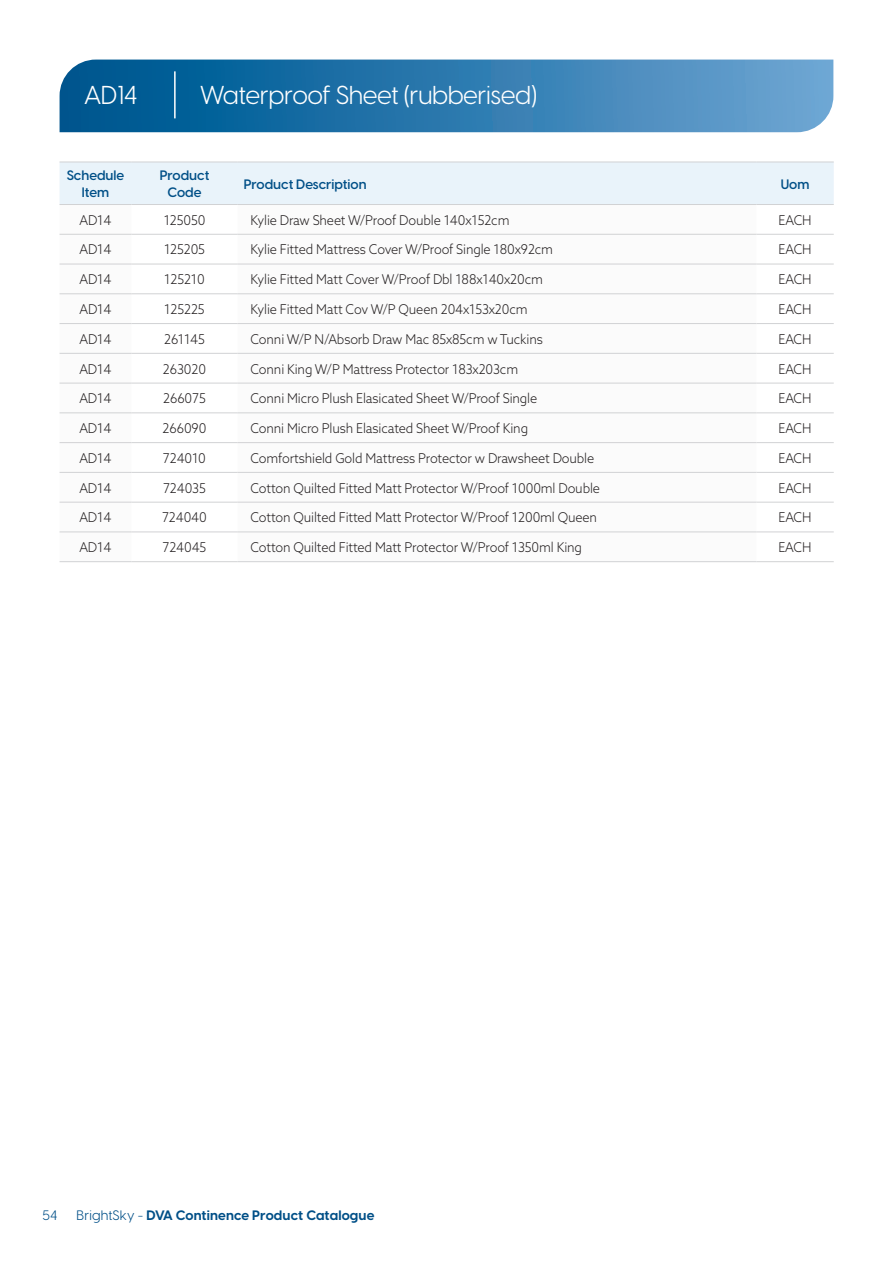
<style>
.page{position:relative;width:893px;height:1263px;background:#fff}
.page>*{position:absolute;margin:0;border:0;box-sizing:border-box;transform-origin:0 0}
.t1{font:25.5px "Visby CF";letter-spacing:-.02em;color:#fff}
.t2{font:300 13.5px "Azo Sans";letter-spacing:-.01em;color:#231f20;scale:.94 1}
.t3{font:600 13.5px/16.5px "Visby CF";color:#004f87;text-align:center}
.t4{font:700 13.5px "Visby CF";letter-spacing:.01em;color:#004f87}
.t5{font:13.5px "Visby CF";color:#004f87}
.s1{font-weight:400}
</style>
<div class="page">
<div style="left:60px;top:163px;width:774px;height:41px;background:#e9f3fa"></div>
<svg style="left:60px;top:233px;width:696px;height:299px"></svg>
<hr style="left:60px;top:162px;width:71px;height:1px;background:#d1d2d4">
<hr style="left:131px;top:162px;width:107px;height:1px;background:#d1d2d4">
<hr style="left:238px;top:162px;width:518px;height:1px;background:#d1d2d4">
<hr style="left:756px;top:162px;width:78px;height:1px;background:#d1d2d4">
<hr style="left:60px;top:204px;width:71px;height:1px;background:#d1d2d4">
<hr style="left:131px;top:204px;width:107px;height:1px;background:#d1d2d4">
<hr style="left:238px;top:204px;width:518px;height:1px;background:#d1d2d4">
<hr style="left:756px;top:204px;width:78px;height:1px;background:#d1d2d4">
<hr style="left:60px;top:234px;width:71px;height:1px;background:#d1d2d4">
<hr style="left:131px;top:234px;width:107px;height:1px;background:#d1d2d4">
<hr style="left:238px;top:234px;width:518px;height:1px;background:#d1d2d4">
<hr style="left:756px;top:234px;width:78px;height:1px;background:#d1d2d4">
<hr style="left:60px;top:264px;width:71px;height:1px;background:#d1d2d4">
<hr style="left:131px;top:264px;width:107px;height:1px;background:#d1d2d4">
<hr style="left:238px;top:264px;width:518px;height:1px;background:#d1d2d4">
<hr style="left:756px;top:264px;width:78px;height:1px;background:#d1d2d4">
<hr style="left:60px;top:293px;width:71px;height:1px;background:#d1d2d4">
<hr style="left:131px;top:293px;width:107px;height:1px;background:#d1d2d4">
<hr style="left:238px;top:293px;width:518px;height:1px;background:#d1d2d4">
<hr style="left:756px;top:293px;width:78px;height:1px;background:#d1d2d4">
<hr style="left:60px;top:323px;width:71px;height:1px;background:#d1d2d4">
<hr style="left:131px;top:323px;width:107px;height:1px;background:#d1d2d4">
<hr style="left:238px;top:323px;width:518px;height:1px;background:#d1d2d4">
<hr style="left:756px;top:323px;width:78px;height:1px;background:#d1d2d4">
<hr style="left:60px;top:353px;width:71px;height:1px;background:#d1d2d4">
<hr style="left:131px;top:353px;width:107px;height:1px;background:#d1d2d4">
<hr style="left:238px;top:353px;width:518px;height:1px;background:#d1d2d4">
<hr style="left:756px;top:353px;width:78px;height:1px;background:#d1d2d4">
<hr style="left:60px;top:383px;width:71px;height:1px;background:#d1d2d4">
<hr style="left:131px;top:383px;width:107px;height:1px;background:#d1d2d4">
<hr style="left:238px;top:383px;width:518px;height:1px;background:#d1d2d4">
<hr style="left:756px;top:383px;width:78px;height:1px;background:#d1d2d4">
<hr style="left:60px;top:412px;width:71px;height:1px;background:#d1d2d4">
<hr style="left:131px;top:412px;width:107px;height:1px;background:#d1d2d4">
<hr style="left:238px;top:412px;width:518px;height:1px;background:#d1d2d4">
<hr style="left:756px;top:412px;width:78px;height:1px;background:#d1d2d4">
<hr style="left:60px;top:442px;width:71px;height:1px;background:#d1d2d4">
<hr style="left:131px;top:442px;width:107px;height:1px;background:#d1d2d4">
<hr style="left:238px;top:442px;width:518px;height:1px;background:#d1d2d4">
<hr style="left:756px;top:442px;width:78px;height:1px;background:#d1d2d4">
<hr style="left:60px;top:472px;width:71px;height:1px;background:#d1d2d4">
<hr style="left:131px;top:472px;width:107px;height:1px;background:#d1d2d4">
<hr style="left:238px;top:472px;width:518px;height:1px;background:#d1d2d4">
<hr style="left:756px;top:472px;width:78px;height:1px;background:#d1d2d4">
<hr style="left:60px;top:502px;width:71px;height:1px;background:#d1d2d4">
<hr style="left:131px;top:502px;width:107px;height:1px;background:#d1d2d4">
<hr style="left:238px;top:502px;width:518px;height:1px;background:#d1d2d4">
<hr style="left:756px;top:502px;width:78px;height:1px;background:#d1d2d4">
<hr style="left:60px;top:532px;width:71px;height:1px;background:#d1d2d4">
<hr style="left:131px;top:532px;width:107px;height:1px;background:#d1d2d4">
<hr style="left:238px;top:532px;width:518px;height:1px;background:#d1d2d4">
<hr style="left:756px;top:532px;width:78px;height:1px;background:#d1d2d4">
<hr style="left:60px;top:561px;width:71px;height:1px;background:#d1d2d4">
<hr style="left:131px;top:561px;width:107px;height:1px;background:#d1d2d4">
<hr style="left:238px;top:561px;width:518px;height:1px;background:#d1d2d4">
<hr style="left:756px;top:561px;width:78px;height:1px;background:#d1d2d4">
<svg style="left:60px;top:60px;width:773px;height:72px;background:#307baf"></svg>
<hr style="left:174px;top:71px;width:2px;height:47px;background:#fff">
<h1 class="t1" style="left:84px;top:80px;width:55px">AD14</h1>
<h1 class="t1" style="left:200px;top:80px;width:339px">Waterproof Sheet (rubberised)</h1>
<p class="t3" style="left:67px;top:167px;width:59px">Schedule<br>Item</p>
<p class="t3" style="left:160px;top:167px;width:51px">Product<br>Code</p>
<p class="t3" style="left:244px;top:176px;width:124px">Product Description</p>
<p class="t3" style="left:781px;top:176px;width:30px">Uom</p>
<p class="t2" style="left:79px;top:211px;width:36px">AD14</p>
<p class="t2" style="left:164px;top:211px;width:46px">125050</p>
<p class="t2" style="left:250px;top:211px;width:277px">Kylie Draw Sheet W/Proof Double 140x152cm</p>
<p class="t2" style="left:779px;top:211px;width:37px">EACH</p>
<p class="t2" style="left:79px;top:241px;width:36px">AD14</p>
<p class="t2" style="left:164px;top:241px;width:45px">125205</p>
<p class="t2" style="left:250px;top:241px;width:324px">Kylie Fitted Mattress Cover W/Proof Single 180x92cm</p>
<p class="t2" style="left:779px;top:241px;width:37px">EACH</p>
<p class="t2" style="left:79px;top:271px;width:36px">AD14</p>
<p class="t2" style="left:164px;top:271px;width:45px">125210</p>
<p class="t2" style="left:250px;top:271px;width:313px">Kylie Fitted Matt Cover W/Proof Dbl 188x140x20cm</p>
<p class="t2" style="left:779px;top:271px;width:37px">EACH</p>
<p class="t2" style="left:79px;top:300px;width:36px">AD14</p>
<p class="t2" style="left:164px;top:300px;width:45px">125225</p>
<p class="t2" style="left:250px;top:300px;width:296px">Kylie Fitted Matt Cov W/P Queen 204x153x20cm</p>
<p class="t2" style="left:779px;top:300px;width:37px">EACH</p>
<p class="t2" style="left:79px;top:330px;width:36px">AD14</p>
<p class="t2" style="left:164px;top:330px;width:45px">261145</p>
<p class="t2" style="left:250px;top:330px;width:313px">Conni W/P N/Absorb Draw Mac 85x85cm w Tuckins</p>
<p class="t2" style="left:779px;top:330px;width:37px">EACH</p>
<p class="t2" style="left:79px;top:360px;width:36px">AD14</p>
<p class="t2" style="left:163px;top:360px;width:47px">263020</p>
<p class="t2" style="left:250px;top:360px;width:286px">Conni King W/P Mattress Protector 183x203cm</p>
<p class="t2" style="left:779px;top:360px;width:37px">EACH</p>
<p class="t2" style="left:79px;top:390px;width:36px">AD14</p>
<p class="t2" style="left:163px;top:390px;width:47px">266075</p>
<p class="t2" style="left:250px;top:390px;width:307px">Conni Micro Plush Elasicated Sheet W/Proof Single</p>
<p class="t2" style="left:778px;top:390px;width:37px">EACH</p>
<p class="t2" style="left:79px;top:419px;width:36px">AD14</p>
<p class="t2" style="left:163px;top:419px;width:48px">266090</p>
<p class="t2" style="left:250px;top:419px;width:297px">Conni Micro Plush Elasicated Sheet W/Proof King</p>
<p class="t2" style="left:778px;top:419px;width:37px">EACH</p>
<p class="t2" style="left:79px;top:449px;width:36px">AD14</p>
<p class="t2" style="left:163px;top:449px;width:47px">724010</p>
<p class="t2" style="left:250px;top:449px;width:367px">Comfortshield Gold Mattress Protector w Drawsheet Double</p>
<p class="t2" style="left:778px;top:449px;width:37px">EACH</p>
<p class="t2" style="left:79px;top:479px;width:36px">AD14</p>
<p class="t2" style="left:163px;top:479px;width:47px">724035</p>
<p class="t2" style="left:250px;top:479px;width:374px">Cotton Quilted Fitted Matt Protector W/Proof 1000ml Double</p>
<p class="t2" style="left:778px;top:479px;width:37px">EACH</p>
<p class="t2" style="left:79px;top:509px;width:36px">AD14</p>
<p class="t2" style="left:162px;top:509px;width:49px">724040</p>
<p class="t2" style="left:250px;top:509px;width:370px">Cotton Quilted Fitted Matt Protector W/Proof 1200ml Queen</p>
<p class="t2" style="left:778px;top:509px;width:37px">EACH</p>
<p class="t2" style="left:79px;top:539px;width:36px">AD14</p>
<p class="t2" style="left:163px;top:539px;width:48px">724045</p>
<p class="t2" style="left:250px;top:539px;width:354px">Cotton Quilted Fitted Matt Protector W/Proof 1350ml King</p>
<p class="t2" style="left:778px;top:539px;width:37px">EACH</p>
<p class="t5" style="left:43px;top:1207px;width:16px">54</p>
<p class="t4" style="left:77px;top:1207px;width:299px"><span class="s1">BrightSky -</span> DVA Continence Product Catalogue</p>
</div>
